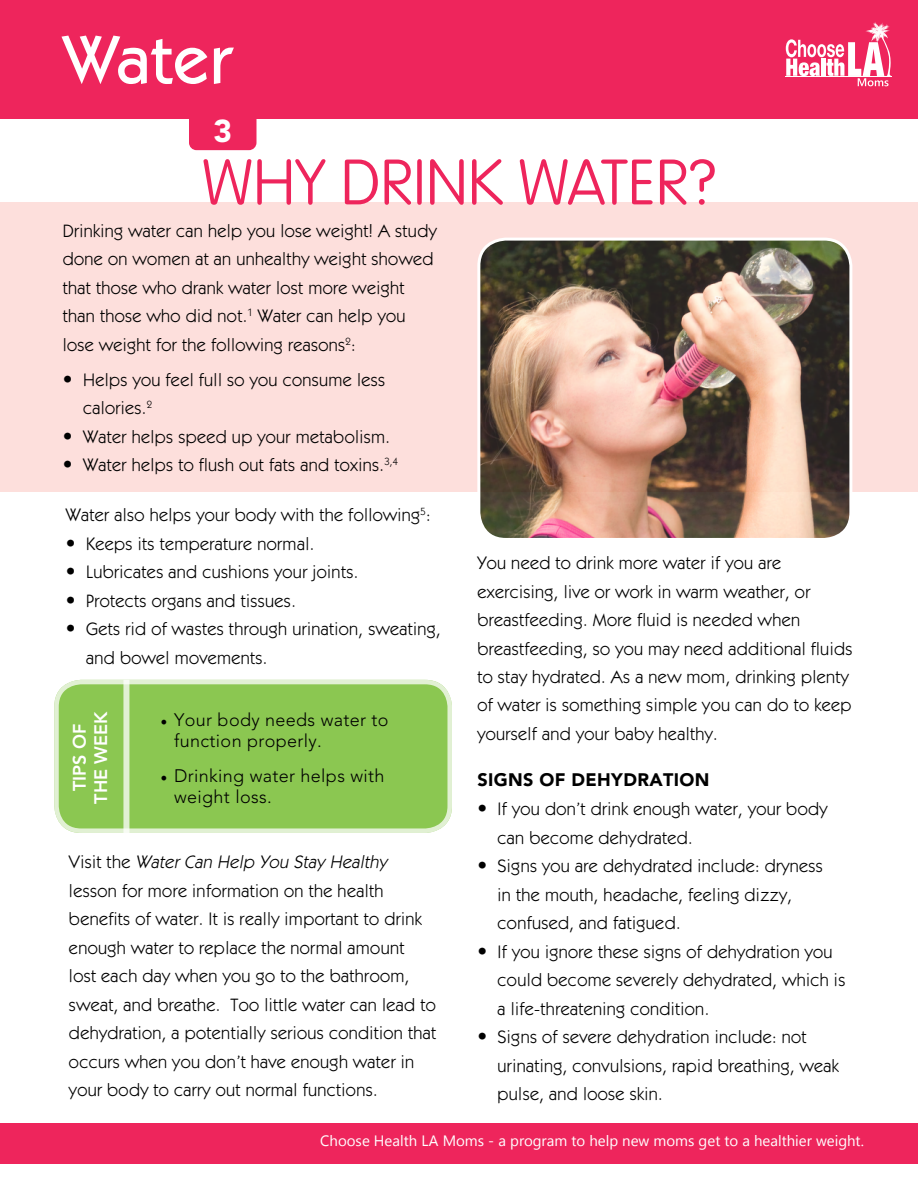
<style>
.page{position:relative;width:918px;height:1188px;background:#fff}
.page>*{position:absolute;margin:0;border:0;box-sizing:border-box;transform-origin:0 0}
.t1{font:500 67.5px "ITC Kabel Std";color:#fff}
.t2{font:100 63px "VAG Rounded Std";color:#ee255c}
.t3{font:900 31.5px "Avenir LT Std";color:#fff}
.t4{font:18px/28.5px "ITC Kabel Std";letter-spacing:.02em;color:#000}
.t5{font:300 18px/21px "Avenir LT Std";letter-spacing:.02em;color:#000}
.t6{font:900 18px "Avenir LT Std";letter-spacing:.02em;color:#000}
.t7{font:800 18px/21.6px "Avenir LT Std";color:#fff;text-align:center}
.t8{font:15px "Segoe UI";color:#fff}
.s1{font-family:"Avenir LT Std";font-weight:900;font-size:19.5px}
.s2{font-family:"Minion Pro";font-weight:400}
.s3{font-style:italic}
</style>
<div class="page">
<div style="left:0;top:1123px;width:918px;height:40px;background:#ee255c"></div>
<div style="left:0;top:0;width:918px;height:118px;background:#ee255c"></div>
<svg style="left:786px;top:22px;width:105px;height:64px"></svg>
<hr style="left:785px;top:76px;width:107px;height:1px;background:#fff">
<div style="left:0;top:202px;width:918px;height:290px;background:#fddfdc"></div>
<div style="left:189px;top:110px;width:67px;height:40px;background:#ee255c;border-radius:8px"></div>
<div style="left:54px;top:680px;width:398px;height:153px;background:#8bc751;border-radius:27px"></div>
<div style="left:54px;top:680px;width:398px;height:153px;border:4px solid #fff;border-radius:25px"></div>
<svg style="left:123px;top:680px;width:6px;height:153px"></svg>
<img style="left:481px;top:239px;width:370px;height:298px">
<div style="left:477px;top:238px;width:375px;height:303px;border:3px solid #fff;border-radius:27px"></div>
<h1 class="t1" style="left:63px;top:20px;width:171px">Water</h1>
<h3 class="t3" style="left:213px;top:112px;width:20px">3</h3>
<h1 class="t2" style="left:202px;top:146px;width:516px">WHY DRINK WATER?</h1>
<h1 class="t4" style="left:63px;top:216px;width:375px">Drinking water can help you lose weight! A study</h1>
<h1 class="t4" style="left:63px;top:245px;width:372px">done on women at an unhealthy weight showed that those who drank water lost more weight than those who did not.<sup>1</sup> Water can help you lose weight for the following reasons<sup>2</sup>:</h1>
<h1 class="t4" style="left:83px;top:365px;width:304px;text-indent:-20px"><span class="s1">•</span> Helps you feel full so you consume less calories.<sup>2</sup></h1>
<h1 class="t4" style="left:63px;top:422px;width:329px"><span class="s1">•</span> Water helps speed up your metabolism.</h1>
<h1 class="t4" style="left:63px;top:451px;width:337px"><span class="s1">•</span> Water helps to flush out fats and toxins.<sup>3,4</sup></h1>
<h1 class="t4" style="left:66px;top:501px;width:366px">Water also helps your body with the following<sup>5</sup>:</h1>
<h1 class="t4" style="left:66px;top:529px;width:250px"><span class="s1">•</span> Keeps its temperature normal.</h1>
<h1 class="t4" style="left:66px;top:558px;width:294px"><span class="s1">•</span> Lubricates and cushions your joints.</h1>
<h1 class="t4" style="left:66px;top:586px;width:231px"><span class="s1">•</span> Protects organs and tissues.</h1>
<h1 class="t4" style="left:86px;top:615px;width:356px;text-indent:-20px"><span class="s1">•</span> Gets rid of wastes through urination, sweating, and bowel movements.</h1>
<p class="t4" style="left:477px;top:549px;width:377px">You need to drink more water if you are exercising, live or work in warm weather, or breastfeeding. More fluid is needed when breastfeeding, so you may need additional fluids to stay hydrated. As a new mom, drinking plenty of water is something simple you can do to keep yourself and your baby healthy.</p>
<h4 class="t6" style="left:477px;top:769px;width:234px">SIGNS OF DEHYDRATION</h4>
<p class="t4" style="left:498px;top:795px;width:331px;text-indent:-20px"><span class="s1">•</span> If you don’t drink enough water, your body can become dehydrated.</p>
<p class="t4" style="left:498px;top:852px;width:327px;text-indent:-20px"><span class="s1">•</span> Signs you are dehydrated include: dryness in the mouth, headache, feeling dizzy, confused, and fatigued.</p>
<p class="t4" style="left:498px;top:937px;width:349px;text-indent:-20px"><span class="s1">•</span> If you ignore these signs of dehydration you could become severely dehydrated, which is a life-threatening condition.</p>
<p class="t4" style="left:498px;top:1023px;width:343px;text-indent:-20px"><span class="s1">•</span> Signs of severe dehydration include: not urinating, convulsions, rapid breathing, weak pulse, and loose skin.</p>
<h2 class="t7" style="left:69px;top:804px;width:94px;rotate:-90deg">TIPS OF<br>THE WEEK</h2>
<h2 class="t5" style="left:174px;top:710px;width:216px;text-indent:-14px"><span class="s2">•</span> Your body needs water to function properly.</h2>
<h2 class="t5" style="left:174px;top:765px;width:212px;text-indent:-14px"><span class="s2">•</span> Drinking water helps with weight loss.</h2>
<h3 class="t4" style="left:69px;top:848px;width:369px">V i s i t t h e <span class="s3">Water Can Help You Stay Healthy </span>lesson for more information on the health benefits of water. It is really important to drink enough water to replace the normal amount<br>lost each day when you go to the bathroom, sweat, and breathe. Too little water can lead to dehydration, a potentially serious condition that occurs when you don’t have enough water in your body to carry out normal functions.</h3>
<p class="t8" style="left:320px;top:1130px;width:545px">Choose Health LA Moms - a program to help new moms get to a healthier weight.</p>
</div>
